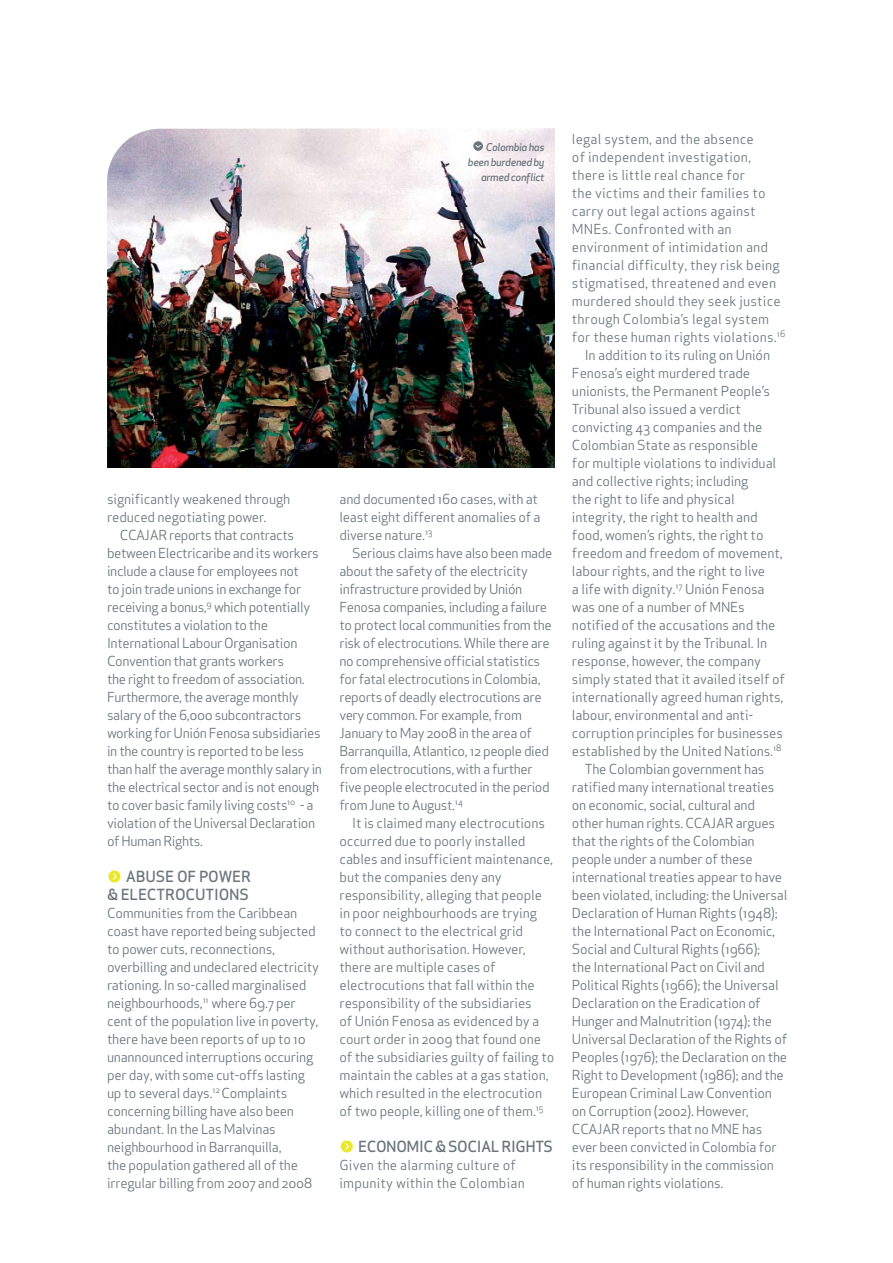
<style>
.page{position:relative;width:893px;height:1263px;background:#fff}
.page>*{position:absolute;margin:0;border:0;box-sizing:border-box;transform-origin:0 0}
.t1{font:15px/18px "Apex Sans Medium ST";letter-spacing:-.01em;color:#6a757c}
.t2{font:15px "Apex Sans Medium ST";letter-spacing:-.03em;color:#6a757c}
.t3{font:13.5px/18px "Apex Sans Book ST";letter-spacing:-.02em;color:#6a757c}
.t4{font:13.5px/18px "Apex Sans Book ST";letter-spacing:.01em;color:#6a757c}
.t5{font:10.5px/15px "Apex Sans Medium Italic T";letter-spacing:-.04em;color:#6a757c;text-align:right}
.s1{font-family:"Button Bonus Circle Negative";color:#ebe729}
</style>
<div class="page">
<img style="left:107px;top:128px;width:448px;height:339px">
<svg style="left:473px;top:141px;width:10px;height:10px"></svg>
<p class="t5" style="left:468px;top:139px;width:78px">Colombia has been burdened by armed conflict</p>
<p class="t3" style="left:107px;top:490px;width:185px">significantly weakened through reduced negotiating power.</p>
<p class="t3" style="left:107px;top:526px;width:217px;text-indent:13px">CCAJAR reports that contracts between Electricaribe and its workers include a clause for employees not<br>to join trade unions in exchange for receiving a bonus,<sup>9</sup> which potentially constitutes a violation to the International Labour Organisation Convention that grants workers<br>the right to freedom of association.<br>Furthermore, the average monthly salary of the 6,000 subcontractors working for Unión Fenosa subsidiaries in the country is reported to be less than half the average monthly salary in the electrical sector and is not enough to cover basic family living costs<sup>10</sup> - a violation of the Universal Declaration of Human Rights.</p>
<p class="t1" style="left:107px;top:867px;width:146px"><span class="s1">f</span> ABUSE OF POWER &amp; ELECTROCUTIONS</p>
<p class="t3" style="left:107px;top:904px;width:213px">Communities from the Caribbean coast have reported being subjected to power cuts, reconnections, overbilling and undeclared electricity rationing. In so-called marginalised neighbourhoods,<sup>11</sup> where 69.7 per cent of the population live in poverty, there have been reports of up to 10 unannounced interruptions occuring per day, with some cut-offs lasting up to several days.<sup>12</sup> Complaints concerning billing have also been abundant. In the Las Malvinas neighbourhood in Barranquilla,<br>the population gathered all of the irregular billing from 2007 and 2008</p>
<p class="t3" style="left:339px;top:490px;width:203px">and documented 160 cases, with at least eight different anomalies of a diverse nature.<sup>13</sup></p>
<p class="t3" style="left:339px;top:544px;width:214px;text-indent:13px">Serious claims have also been made about the safety of the electricity infrastructure provided by Unión Fenosa companies, including a failure to protect local communities from the risk of electrocutions. While there are no comprehensive official statistics for fatal electrocutions in Colombia, reports of deadly electrocutions are very common. For example, from January to May 2008 in the area of Barranquilla, Atlantico, 12 people died from electrocutions, with a further five people electrocuted in the period from June to August.<sup>14</sup></p>
<p class="t3" style="left:339px;top:814px;width:216px;text-indent:13px">It is claimed many electrocutions occurred due to poorly installed cables and insufficient maintenance, but the companies deny any responsibility, alleging that people in poor neighbourhoods are trying<br>to connect to the electrical grid without authorisation. However, there are multiple cases of electrocutions that fall within the responsibility of the subsidiaries<br>of Unión Fenosa as evidenced by a court order in 2009 that found one of the subsidiaries guilty of failing to maintain the cables at a gas station, which resulted in the electrocution of two people, killing one of them.<sup>15</sup></p>
<p class="t2" style="left:339px;top:1137px;width:215px"><span class="s1">f</span> ECONOM IC &amp; SOCIAL RIGHTS</p>
<p class="t4" style="left:339px;top:1156px;width:187px">Given the alarming culture of impunity within the Colombian</p>
<p class="t4" style="left:572px;top:130px;width:183px">legal system, and the absence</p>
<p class="t4" style="left:572px;top:148px;width:181px">of independent investigation,</p>
<p class="t4" style="left:572px;top:166px;width:175px">there is little real chance for</p>
<p class="t4" style="left:572px;top:184px;width:195px">the victims and their families to</p>
<p class="t4" style="left:572px;top:202px;width:185px">carry out legal actions against</p>
<p class="t4" style="left:572px;top:220px;width:161px">MNEs. Confronted with an</p>
<p class="t4" style="left:572px;top:238px;width:198px">environment of intimidation and</p>
<p class="t4" style="left:572px;top:256px;width:209px">financial difficulty, they risk being</p>
<p class="t4" style="left:572px;top:274px;width:206px">stigmatised, threatened and even</p>
<p class="t4" style="left:572px;top:292px;width:210px">murdered should they seek justice</p>
<p class="t4" style="left:572px;top:310px;width:199px">through Colombia’s legal system</p>
<p class="t4" style="left:572px;top:328px;width:215px">for these human rights violations.<sup>16</sup></p>
<p class="t3" style="left:585px;top:346px;width:187px">In addition to its ruling on Unión</p>
<p class="t3" style="left:572px;top:364px;width:180px">Fenosa’s eight murdered trade</p>
<p class="t3" style="left:572px;top:382px;width:200px">unionists, the Permanent People’s</p>
<p class="t3" style="left:572px;top:400px;width:170px">Tribunal also issued a verdict</p>
<p class="t3" style="left:572px;top:418px;width:192px">convicting 43 companies and the</p>
<p class="t3" style="left:572px;top:436px;width:187px">Colombian State as responsible</p>
<p class="t3" style="left:572px;top:454px;width:206px">for multiple violations to individual</p>
<p class="t3" style="left:572px;top:472px;width:178px">and collective rights; including</p>
<p class="t3" style="left:572px;top:490px;width:164px">the right to life and physical</p>
<p class="t3" style="left:572px;top:508px;width:187px">integrity, the right to health and</p>
<p class="t3" style="left:572px;top:526px;width:193px">food, women’s rights, the right to</p>
<p class="t3" style="left:572px;top:544px;width:212px">freedom and freedom of movement,</p>
<p class="t3" style="left:572px;top:562px;width:195px">labour rights, and the right to live</p>
<p class="t3" style="left:572px;top:580px;width:194px">a life with dignity.<sup>17</sup> Unión Fenosa</p>
<p class="t3" style="left:572px;top:598px;width:174px">was one of a number of MNEs</p>
<p class="t3" style="left:572px;top:616px;width:205px">notified of the accusations and the</p>
<p class="t3" style="left:572px;top:634px;width:197px">ruling against it by the Tribunal. In</p>
<p class="t3" style="left:572px;top:652px;width:190px">response, however, the company</p>
<p class="t3" style="left:572px;top:670px;width:214px">simply stated that it availed itself of</p>
<p class="t3" style="left:572px;top:688px;width:213px">internationally agreed human rights,</p>
<p class="t3" style="left:572px;top:706px;width:183px">labour, environmental and anti-</p>
<p class="t3" style="left:572px;top:724px;width:212px">corruption principles for businesses</p>
<p class="t3" style="left:572px;top:742px;width:211px">established by the United Nations.<sup>18</sup></p>
<p class="t3" style="left:585px;top:760px;width:181px">The Colombian government has</p>
<p class="t3" style="left:572px;top:778px;width:204px">ratified many international treaties</p>
<p class="t3" style="left:572px;top:796px;width:185px">on economic, social, cultural and</p>
<p class="t3" style="left:572px;top:814px;width:205px">other human rights. CCAJAR argues</p>
<p class="t3" style="left:572px;top:832px;width:184px">that the rights of the Colombian</p>
<p class="t3" style="left:572px;top:850px;width:182px">people under a number of these</p>
<p class="t3" style="left:572px;top:868px;width:212px">international treaties appear to have</p>
<p class="t3" style="left:572px;top:886px;width:217px">been violated, including: the Universal</p>
<p class="t3" style="left:572px;top:904px;width:207px">Declaration of Human Rights (1948);</p>
<p class="t3" style="left:572px;top:922px;width:205px">the International Pact on Economic,</p>
<p class="t3" style="left:572px;top:940px;width:190px">Social and Cultural Rights (1966);</p>
<p class="t3" style="left:572px;top:958px;width:194px">the International Pact on Civil and</p>
<p class="t3" style="left:572px;top:976px;width:208px">Political Rights (1966); the Universal</p>
<p class="t3" style="left:572px;top:994px;width:190px">Declaration on the Eradication of</p>
<p class="t3" style="left:572px;top:1012px;width:201px">Hunger and Malnutrition (1974); the</p>
<p class="t3" style="left:572px;top:1030px;width:217px">Universal Declaration of the Rights of</p>
<p class="t3" style="left:572px;top:1048px;width:217px">Peoples (1976); the Declaration on the</p>
<p class="t3" style="left:572px;top:1066px;width:213px">Right to Development (1986); and the</p>
<p class="t3" style="left:572px;top:1084px;width:201px">European Criminal Law Convention</p>
<p class="t3" style="left:572px;top:1102px;width:178px">on Corruption (2002). However,</p>
<p class="t3" style="left:572px;top:1120px;width:192px">CCAJAR reports that no MNE has</p>
<p class="t3" style="left:572px;top:1138px;width:206px">ever been convicted in Colombia for</p>
<p class="t3" style="left:572px;top:1156px;width:204px">its responsibility in the commission</p>
<p class="t3" style="left:572px;top:1174px;width:153px">of human rights violations.</p>
</div>
